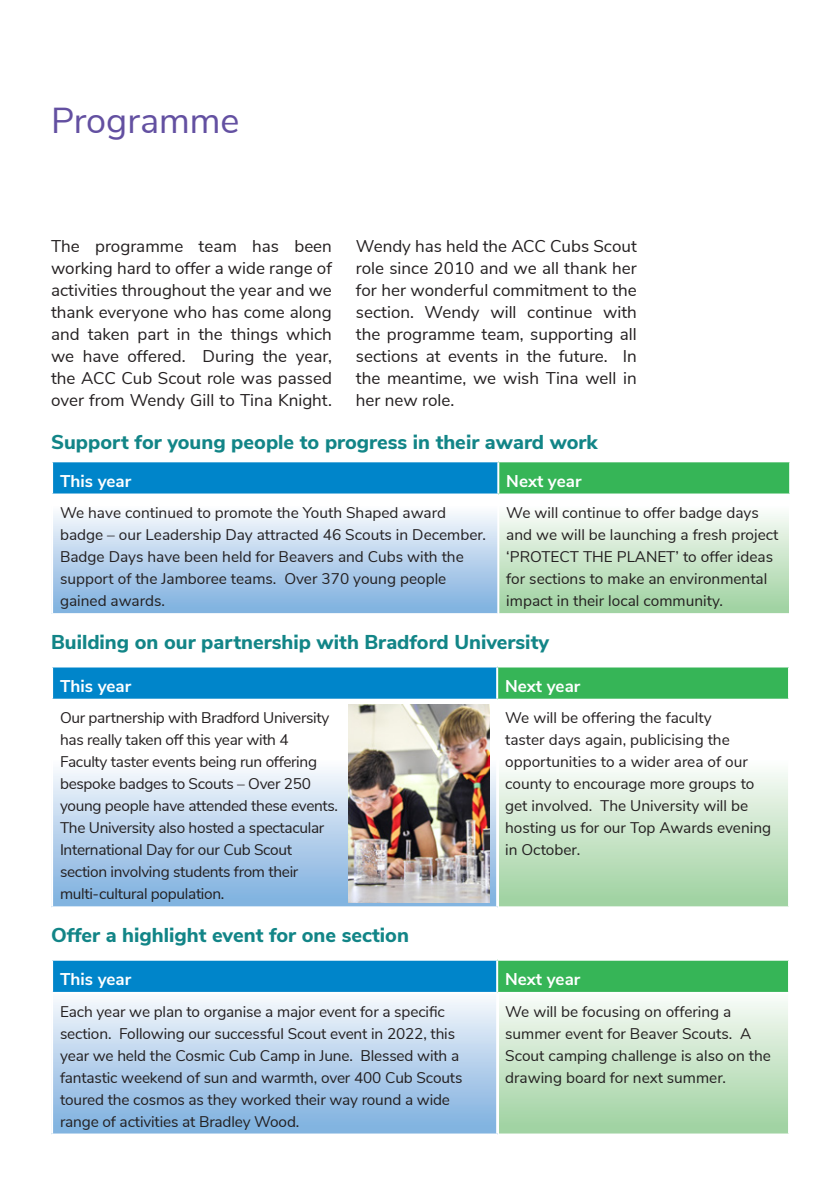
<style>
.page{position:relative;width:840px;height:1191px;background:#fff}
.page>*{position:absolute;margin:0;border:0;box-sizing:border-box;transform-origin:0 0}
.Report_title{font:36px "Nunito Sans";color:#6350a1}
.BodyText{font:800 20px "Nunito Sans";color:#128587}
.Subhead001{font:800 20px "Nunito Sans";color:#128587}
.BodyText-2{font:17px/22px "Nunito Sans";color:#231f20;text-align:justify}
.BodyText-3{font:700 17px "Nunito Sans";color:#fff}
.BodyText-4{font:15.4px/22px "Nunito Sans";letter-spacing:-.005em;color:#231f20}
</style>
<div class="page">
<svg style="left:499px;top:1001px;width:288px;height:132px;background:#c8e4c8"></svg>
<svg style="left:53px;top:999px;width:443px;height:134px;background:#b6d1ec"></svg>
<div style="left:499px;top:747px;width:289px;height:160px;background:linear-gradient(to bottom,#fff,#9dd09e)"></div>
<div style="left:51px;top:747px;width:446px;height:160px;background:linear-gradient(to bottom,#fffffe,#7caede)"></div>
<div style="left:499px;top:496px;width:289px;height:118px;background:linear-gradient(to bottom,#fff,#9dd19e)"></div>
<div style="left:51px;top:496px;width:446px;height:118px;background:linear-gradient(to bottom,#fff,#7caede)"></div>
<div style="left:52px;top:461px;width:446px;height:33px;background:#0085ca"></div>
<div style="left:498px;top:461px;width:291px;height:33px;background:#36b557"></div>
<hr style="left:51px;top:495px;width:2px;height:118px;background:#fff">
<hr style="left:51px;top:613px;width:447px;height:2px;background:#fff">
<hr style="left:498px;top:613px;width:292px;height:2px;background:#fff">
<hr style="left:51px;top:460px;width:447px;height:2px;background:#fff">
<hr style="left:51px;top:462px;width:2px;height:31px;background:#fff">
<hr style="left:498px;top:460px;width:292px;height:2px;background:#fff">
<hr style="left:497px;top:462px;width:2px;height:31px;background:#fff">
<hr style="left:788px;top:462px;width:2px;height:31px;background:#fff">
<hr style="left:51px;top:493px;width:447px;height:2px;background:#fff">
<hr style="left:498px;top:493px;width:292px;height:2px;background:#fff">
<div style="left:52px;top:666px;width:445px;height:33px;background:#0085ca"></div>
<div style="left:497px;top:666px;width:291px;height:33px;background:#36b557"></div>
<hr style="left:51px;top:700px;width:2px;height:206px;background:#fff">
<hr style="left:496px;top:700px;width:2px;height:206px;background:#fff">
<hr style="left:787px;top:700px;width:2px;height:206px;background:#fff">
<hr style="left:51px;top:906px;width:446px;height:2px;background:#fff">
<hr style="left:497px;top:906px;width:292px;height:2px;background:#fff">
<hr style="left:51px;top:665px;width:446px;height:2px;background:#fff">
<hr style="left:51px;top:667px;width:2px;height:31px;background:#fff">
<hr style="left:497px;top:665px;width:292px;height:2px;background:#fff">
<hr style="left:496px;top:667px;width:2px;height:31px;background:#fff">
<hr style="left:787px;top:667px;width:2px;height:31px;background:#fff">
<hr style="left:51px;top:698px;width:446px;height:2px;background:#fff">
<hr style="left:497px;top:698px;width:292px;height:2px;background:#fff">
<div style="left:52px;top:959px;width:445px;height:34px;background:#0085ca"></div>
<div style="left:497px;top:959px;width:291px;height:34px;background:#36b557"></div>
<hr style="left:51px;top:958px;width:446px;height:2px;background:#fff">
<hr style="left:51px;top:960px;width:2px;height:32px;background:#fff">
<hr style="left:497px;top:958px;width:292px;height:2px;background:#fff">
<hr style="left:496px;top:960px;width:2px;height:32px;background:#fff">
<hr style="left:787px;top:960px;width:2px;height:32px;background:#fff">
<hr style="left:51px;top:992px;width:446px;height:2px;background:#fff">
<hr style="left:497px;top:992px;width:292px;height:2px;background:#fff">
<img style="left:348px;top:704px;width:141px;height:198px">
<p class="Report_title" style="left:51px;top:94px;width:190px">Programme</p>
<p class="BodyText-2" style="left:51px;top:234px;width:282px">The programme team has been working hard to offer a wide range of activities throughout the year and we thank everyone who has come along and taken part in the things which we have offered. During the year, the ACC Cub Scout role was passed over from Wendy Gill to Tina Knight.</p>
<p class="BodyText-2" style="left:356px;top:234px;width:282px">Wendy has held the ACC Cubs Scout role since 2010 and we all thank her for her wonderful commitment to the section. Wendy will continue with the programme team, supporting all sections at events in the future. In the meantime, we wish Tina well in her new role.</p>
<p class="BodyText" style="left:51px;top:427px;width:548px">Support for young people to progress in their award work</p>
<p class="BodyText-3" style="left:60px;top:468px;width:73px">This year</p>
<p class="BodyText-3" style="left:506px;top:468px;width:77px">Next year</p>
<p class="BodyText-4" style="left:60px;top:501px;width:427px">We have continued to promote the Youth Shaped award badge – our Leadership Day attracted 46 Scouts in December.<br>Badge Days have been held for Beavers and Cubs with the support of the Jamboree teams. Over 370 young people gained awards.</p>
<p class="BodyText-4" style="left:506px;top:501px;width:273px">We will continue to offer badge days and we will be launching a fresh project ‘PROTECT THE PLANET’ to offer ideas for sections to make an environmental impact in their local community.</p>
<p class="BodyText" style="left:51px;top:627px;width:499px">Building on our partnership with Bradford University</p>
<p class="BodyText-3" style="left:60px;top:673px;width:73px">This year</p>
<p class="BodyText-3" style="left:505px;top:673px;width:77px">Next year</p>
<p class="BodyText-4" style="left:60px;top:706px;width:279px">Our partnership with Bradford University has really taken off this year with 4<br>Faculty taster events being run offering bespoke badges to Scouts – Over 250 young people have attended these events.<br>The University also hosted a spectacular International Day for our Cub Scout section involving students from their multi-cultural population.</p>
<p class="BodyText-4" style="left:505px;top:706px;width:267px">We will be offering the faculty<br>taster days again, publicising the opportunities to a wider area of our county to encourage more groups to get involved. The University will be hosting us for our Top Awards evening in October.</p>
<p class="Subhead001" style="left:51px;top:920px;width:359px">Offer a highlight event for one section</p>
<p class="BodyText-3" style="left:60px;top:966px;width:73px">This year</p>
<p class="BodyText-3" style="left:505px;top:966px;width:77px">Next year</p>
<p class="BodyText-4" style="left:60px;top:999px;width:403px">Each year we plan to organise a major event for a specific section. Following our successful Scout event in 2022, this year we held the Cosmic Cub Camp in June. Blessed with a fantastic weekend of sun and warmth, over 400 Cub Scouts toured the cosmos as they worked their way round a wide range of activities at Bradley Wood.</p>
<p class="BodyText-4" style="left:505px;top:999px;width:267px">We will be focusing on offering a summer event for Beaver Scouts. A Scout camping challenge is also on the drawing board for next summer.</p>
</div>
